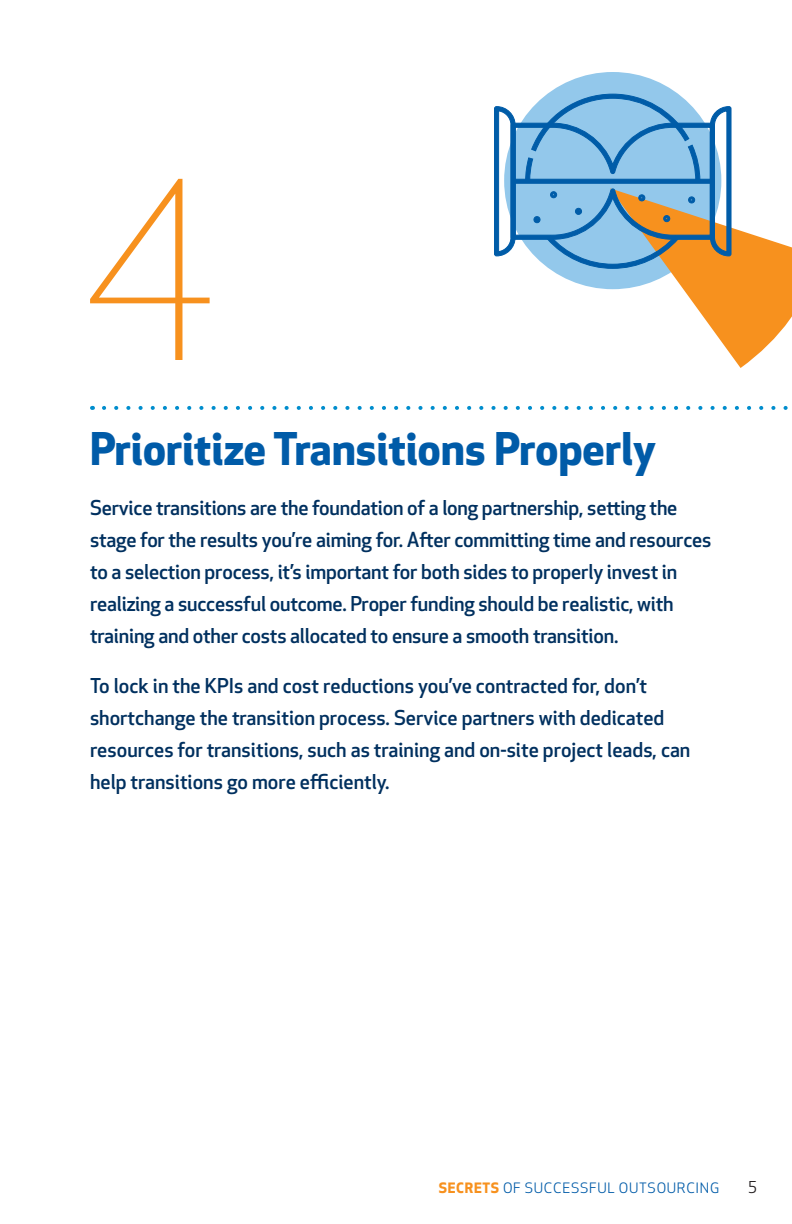
<style>
.page{position:relative;width:792px;height:1224px;background:#fff}
.page>*{position:absolute;margin:0;border:0;box-sizing:border-box;transform-origin:0 0}
.t1{font:300 240px "Apex New";color:#f7911e}
.t2{font:700 44px "Apex New";color:#005ba8}
.t3{font:500 20px/32px "Apex New";letter-spacing:-.01em;color:#00305f}
.t4{font:16px "Apex New";color:#231f20}
.t5{font:14px "Apex New";letter-spacing:.05em;color:#005ba8}
.s1{font-weight:700;color:#f7911e}
</style>
<div class="page">
<svg style="left:104px;top:406px;width:684px;height:4px"></svg>
<div style="left:504px;top:72px;width:217px;height:217px;background:#93c8eb;border-radius:50%"></div>
<svg style="left:494px;top:93px;width:298px;height:275px"></svg>
<h1 class="t1" style="left:80px;top:125px;width:138px">4</h1>
<h2 class="t2" style="left:90px;top:417px;width:568px">Prioritize Transitions Properly</h2>
<p class="t3" style="left:90px;top:491px;width:623px">Service transitions are the foundation of a long partnership, setting the stage for the results you’re aiming for. After committing time and resources to a selection process, it’s important for both sides to properly invest in realizing a successful outcome. Proper funding should be realistic, with training and other costs allocated to ensure a smooth transition.</p>
<p class="t3" style="left:90px;top:669px;width:602px">To lock in the KPIs and cost reductions you’ve contracted for, don’t shortchange the transition process. Service partners with dedicated resources for transitions, such as training and on-site project leads, can help transitions go more efficiently.</p>
<p class="t5" style="left:439px;top:1179px;width:282px"><span class="s1">SECRETS</span> OF SUCCESSFUL OUTSOURCING</p>
<p class="t4" style="left:748px;top:1177px;width:11px">5</p>
</div>
